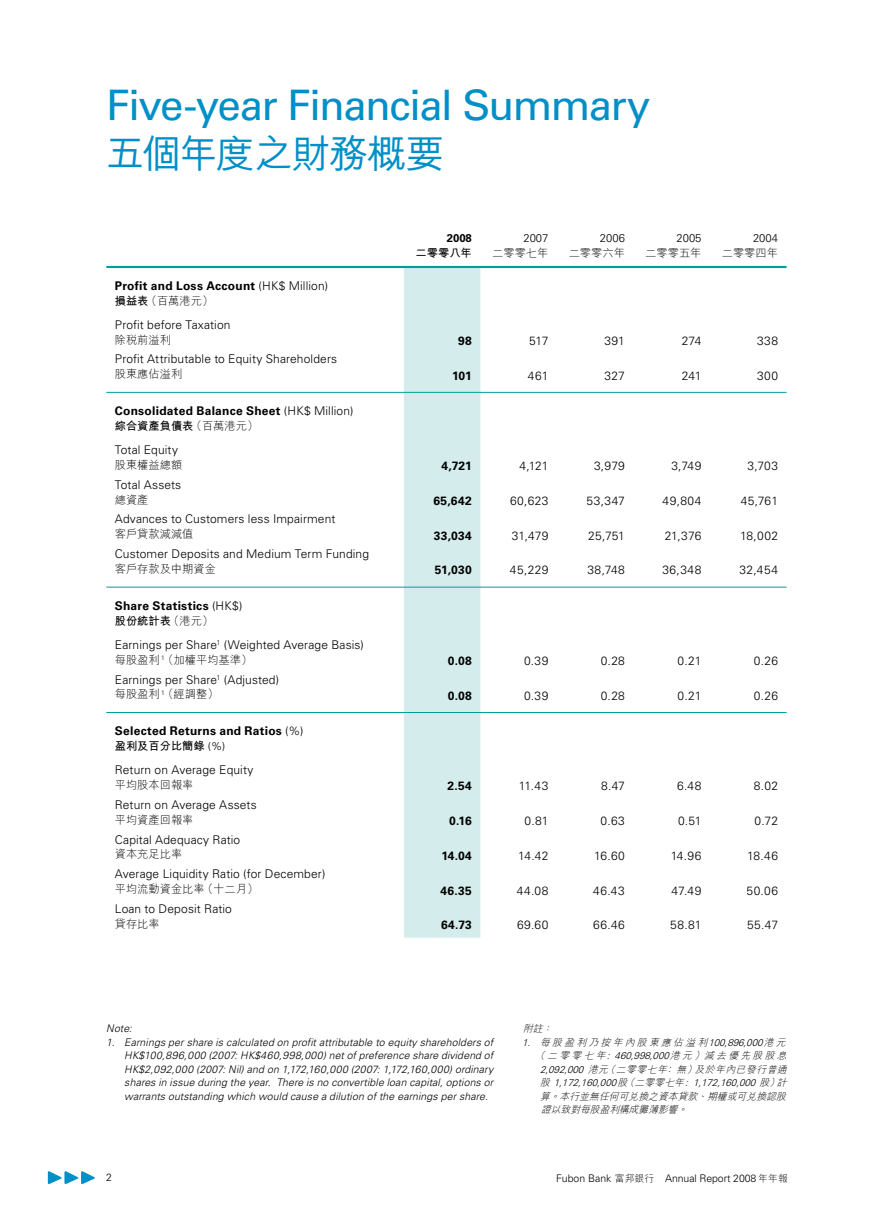
<style>
.page{position:relative;width:893px;height:1212px;background:#fff}
.page>*{position:absolute;margin:0;border:0;box-sizing:border-box;transform-origin:0 0}
.t1{font:42px "Univers LT Std";letter-spacing:-.04em;color:#008fc7}
.t2{font:500 39px "M Hei HK";letter-spacing:-.035em;color:#008fc7}
.t3{font:300 12px "Univers LT Std";letter-spacing:.01em;color:#000}
.t4{font:700 12px "Univers LT Std";letter-spacing:.025em;color:#000}
.t5{font:300 11.25px/14.9px "M Hei HK";color:#000;text-align:right}
.t6{font:700 11.25px/15px "M Hei HK";color:#000;text-align:right}
.t7{font:italic 300 10.5px/13.5px "Univers LT Std";letter-spacing:.015em;color:#000;text-align:justify}
.t8{font:300 10.5px "Univers LT Std";letter-spacing:-.01em;color:#000}
.t9{font:italic 300 9.75px "M Hei HK";color:#000}
.t10{font:italic 300 9.75px "Univers LT Std";color:#000}
.s1{font-family:"Univers LT Std"}
.s2{font-weight:300}
.s3{font-weight:700}
.s4{font-family:"Univers LT Std";font-weight:300}
.s5{font-family:"M Hei HK"}
.s6{font-family:"M Hei HK";font-size:9.75px}
</style>
<div class="page">
<svg style="left:48px;top:1171px;width:47px;height:13px"></svg>
<div style="left:404px;top:268px;width:76px;height:670px;background:#d4eceb"></div>
<hr style="left:106px;top:392px;width:680px;height:1px;background:#009e9b">
<hr style="left:106px;top:587px;width:680px;height:1px;background:#009e9b">
<hr style="left:106px;top:712px;width:680px;height:1px;background:#009e9b">
<hr style="left:106px;top:266px;width:680px;height:2px;background:#009e9b">
<p class="t1" style="left:106px;top:80px;width:546px">Five-year Financial Summary</p>
<p class="t2" style="left:106px;top:125px;width:340px">五個年度之財務概要</p>
<p class="t6" style="left:416px;top:230px;width:58px"><span class="s1">2008<br></span>二零零八年</p>
<p class="t5" style="left:492px;top:230px;width:58px"><span class="s1">2007<br></span>二零零七年</p>
<p class="t5" style="left:569px;top:230px;width:58px"><span class="s1">2006<br></span>二零零六年</p>
<p class="t5" style="left:645px;top:230px;width:58px"><span class="s1">2005<br></span>二零零五年</p>
<p class="t5" style="left:722px;top:230px;width:58px"><span class="s1">2004<br></span>二零零四年</p>
<p class="t4" style="left:115px;top:278px;width:215px">Profit and Loss Account <span class="s2">(HK$ Million)</span></p>
<p class="t5" style="left:115px;top:293px;width:100px"><span class="s3">損益表</span>（百萬港元）</p>
<p class="t3" style="left:115px;top:317px;width:117px">Profit before Taxation</p>
<p class="t5" style="left:115px;top:332px;width:58px">除稅前溢利</p>
<p class="t4" style="left:458px;top:334px;width:15px">98</p>
<p class="t3" style="left:529px;top:333px;width:21px">517</p>
<p class="t3" style="left:604px;top:333px;width:22px">391</p>
<p class="t3" style="left:682px;top:333px;width:21px">274</p>
<p class="t3" style="left:757px;top:333px;width:22px">338</p>
<p class="t3" style="left:115px;top:352px;width:224px">Profit Attributable to Equity Shareholders</p>
<p class="t5" style="left:115px;top:366px;width:69px">股東應佔溢利</p>
<p class="t4" style="left:452px;top:368px;width:21px">101</p>
<p class="t3" style="left:528px;top:368px;width:22px">461</p>
<p class="t3" style="left:604px;top:368px;width:22px">327</p>
<p class="t3" style="left:682px;top:368px;width:21px">241</p>
<p class="t3" style="left:757px;top:368px;width:23px">300</p>
<p class="t4" style="left:115px;top:404px;width:240px">Consolidated Balance Sheet <span class="s2">(HK$ Million)</span></p>
<p class="t6" style="left:115px;top:418px;width:145px">綜合資產負債表<span class="s2">（百萬港元）</span></p>
<p class="t3" style="left:115px;top:443px;width:65px">Total Equity</p>
<p class="t5" style="left:115px;top:457px;width:69px">股東權益總額</p>
<p class="t4" style="left:442px;top:459px;width:32px">4,721</p>
<p class="t3" style="left:519px;top:459px;width:30px">4,121</p>
<p class="t3" style="left:594px;top:459px;width:32px">3,979</p>
<p class="t3" style="left:671px;top:459px;width:32px">3,749</p>
<p class="t3" style="left:747px;top:459px;width:32px">3,703</p>
<p class="t3" style="left:115px;top:477px;width:68px">Total Assets</p>
<p class="t5" style="left:115px;top:492px;width:35px">總資產</p>
<p class="t4" style="left:433px;top:494px;width:40px">65,642</p>
<p class="t3" style="left:510px;top:493px;width:40px">60,623</p>
<p class="t3" style="left:587px;top:493px;width:40px">53,347</p>
<p class="t3" style="left:663px;top:493px;width:40px">49,804</p>
<p class="t3" style="left:741px;top:493px;width:39px">45,761</p>
<p class="t3" style="left:115px;top:512px;width:222px">Advances to Customers less Impairment</p>
<p class="t5" style="left:115px;top:526px;width:80px">客戶貸款減減值</p>
<p class="t4" style="left:434px;top:528px;width:39px">33,034</p>
<p class="t3" style="left:512px;top:528px;width:38px">31,479</p>
<p class="t3" style="left:588px;top:528px;width:38px">25,751</p>
<p class="t3" style="left:665px;top:528px;width:38px">21,376</p>
<p class="t3" style="left:740px;top:528px;width:39px">18,002</p>
<p class="t3" style="left:115px;top:547px;width:256px">Customer Deposits and Medium Term Funding</p>
<p class="t5" style="left:115px;top:561px;width:103px">客戶存款及中期資金</p>
<p class="t4" style="left:435px;top:563px;width:38px">51,030</p>
<p class="t3" style="left:510px;top:563px;width:40px">45,229</p>
<p class="t3" style="left:587px;top:563px;width:39px">38,748</p>
<p class="t3" style="left:662px;top:563px;width:40px">36,348</p>
<p class="t3" style="left:740px;top:563px;width:40px">32,454</p>
<p class="t4" style="left:115px;top:598px;width:129px">Share Statistics <span class="s2">(HK$)</span></p>
<p class="t6" style="left:115px;top:612px;width:100px">股份統計表<span class="s2">（港元）</span></p>
<p class="t3" style="left:115px;top:637px;width:251px">Earnings per Share<sup>1</sup> (Weighted Average Basis)</p>
<p class="t5" style="left:115px;top:652px;width:139px">每股盈利 <sup>1</sup>（加權平均基準）</p>
<p class="t4" style="left:448px;top:654px;width:25px">0.08</p>
<p class="t3" style="left:524px;top:653px;width:26px">0.39</p>
<p class="t3" style="left:601px;top:653px;width:26px">0.28</p>
<p class="t3" style="left:678px;top:653px;width:25px">0.21</p>
<p class="t3" style="left:754px;top:653px;width:26px">0.26</p>
<p class="t3" style="left:115px;top:672px;width:166px">Earnings per Share<sup>1</sup> (Adjusted)</p>
<p class="t5" style="left:115px;top:686px;width:105px">每股盈利 <sup>1</sup>（經調整）</p>
<p class="t4" style="left:448px;top:688px;width:25px">0.08</p>
<p class="t3" style="left:524px;top:688px;width:26px">0.39</p>
<p class="t3" style="left:601px;top:688px;width:26px">0.28</p>
<p class="t3" style="left:678px;top:688px;width:25px">0.21</p>
<p class="t3" style="left:754px;top:688px;width:26px">0.26</p>
<p class="t4" style="left:115px;top:724px;width:190px">Selected Returns and Ratios <span class="s2">(%)</span></p>
<p class="t6" style="left:115px;top:738px;width:112px">盈利及百分比簡錄 <span class="s4">(%)</span></p>
<p class="t3" style="left:115px;top:763px;width:140px">Return on Average Equity</p>
<p class="t5" style="left:115px;top:777px;width:80px">平均股本回報率</p>
<p class="t4" style="left:447px;top:779px;width:26px">2.54</p>
<p class="t3" style="left:519px;top:779px;width:31px">11.43</p>
<p class="t3" style="left:601px;top:779px;width:25px">8.47</p>
<p class="t3" style="left:677px;top:779px;width:26px">6.48</p>
<p class="t3" style="left:754px;top:779px;width:26px">8.02</p>
<p class="t3" style="left:115px;top:797px;width:143px">Return on Average Assets</p>
<p class="t5" style="left:115px;top:812px;width:80px">平均資產回報率</p>
<p class="t4" style="left:449px;top:814px;width:24px">0.16</p>
<p class="t3" style="left:524px;top:814px;width:25px">0.81</p>
<p class="t3" style="left:601px;top:814px;width:26px">0.63</p>
<p class="t3" style="left:678px;top:814px;width:25px">0.51</p>
<p class="t3" style="left:754px;top:814px;width:25px">0.72</p>
<p class="t3" style="left:115px;top:832px;width:127px">Capital Adequacy Ratio</p>
<p class="t5" style="left:115px;top:846px;width:69px">資本充足比率</p>
<p class="t4" style="left:441px;top:848px;width:32px">14.04</p>
<p class="t3" style="left:518px;top:848px;width:32px">14.42</p>
<p class="t3" style="left:594px;top:848px;width:32px">16.60</p>
<p class="t3" style="left:671px;top:848px;width:32px">14.96</p>
<p class="t3" style="left:747px;top:848px;width:32px">18.46</p>
<p class="t3" style="left:115px;top:867px;width:212px">Average Liquidity Ratio (for December)</p>
<p class="t5" style="left:115px;top:881px;width:145px">平均流動資金比率（十二月）</p>
<p class="t4" style="left:440px;top:883px;width:33px">46.35</p>
<p class="t3" style="left:517px;top:883px;width:33px">44.08</p>
<p class="t3" style="left:593px;top:883px;width:33px">46.43</p>
<p class="t3" style="left:672px;top:883px;width:31px">47.49</p>
<p class="t3" style="left:747px;top:883px;width:33px">50.06</p>
<p class="t3" style="left:115px;top:901px;width:119px">Loan to Deposit Ratio</p>
<p class="t5" style="left:115px;top:916px;width:46px">貸存比率</p>
<p class="t4" style="left:441px;top:918px;width:32px">64.73</p>
<p class="t3" style="left:517px;top:918px;width:33px">69.60</p>
<p class="t3" style="left:593px;top:918px;width:33px">66.46</p>
<p class="t3" style="left:670px;top:918px;width:33px">58.81</p>
<p class="t3" style="left:747px;top:918px;width:32px">55.47</p>
<p class="t7" style="left:106px;top:1022px;width:27px">Note:</p>
<p class="t7" style="left:124px;top:1035px;width:370px;text-indent:-18px">1. Earnings per share is calculated on profit attributable to equity shareholders of HK$100,896,000 (2007: HK$460,998,000) net of preference share dividend of HK$2,092,000 (2007: Nil) and on 1,172,160,000 (2007: 1,172,160,000) ordinary shares in issue during the year. There is no convertible loan capital, options or warrants outstanding which would cause a dilution of the earnings per share.</p>
<p class="t9" style="left:523px;top:1022px;width:34px">附註：</p>
<p class="t9" style="left:522px;top:1035px;width:269px"><span class="s1">1.</span> 每股盈利乃按年內股東應佔溢利<span class="s1">100,896,000</span>港元</p>
<p class="t9" style="left:535px;top:1049px;width:256px">（二零零七年<span class="s1">: 460,998,000</span>港元）減去優先股股息</p>
<p class="t9" style="left:540px;top:1062px;width:252px"><span class="s1">2,092,000</span> 港元（二零零七年<span class="s1">:</span> 無）及於年內已發行普通</p>
<p class="t10" style="left:540px;top:1077px;width:252px"><span class="s5">股</span> 1,172,160,000<span class="s5">股（二零零七年</span>: 1,172,160,000 <span class="s5">股）計</span></p>
<p class="t9" style="left:540px;top:1089px;width:251px">算。本行並無任何可兌換之資本貸款、期權或可兌換認股</p>
<p class="t9" style="left:541px;top:1103px;width:151px">證以致對每股盈利構成攤薄影響。</p>
<p class="t8" style="left:556px;top:1172px;width:233px">Fubon Bank <span class="s6">富邦銀行</span> Annual Report 2008 <span class="s6">年年報</span></p>
</div>
